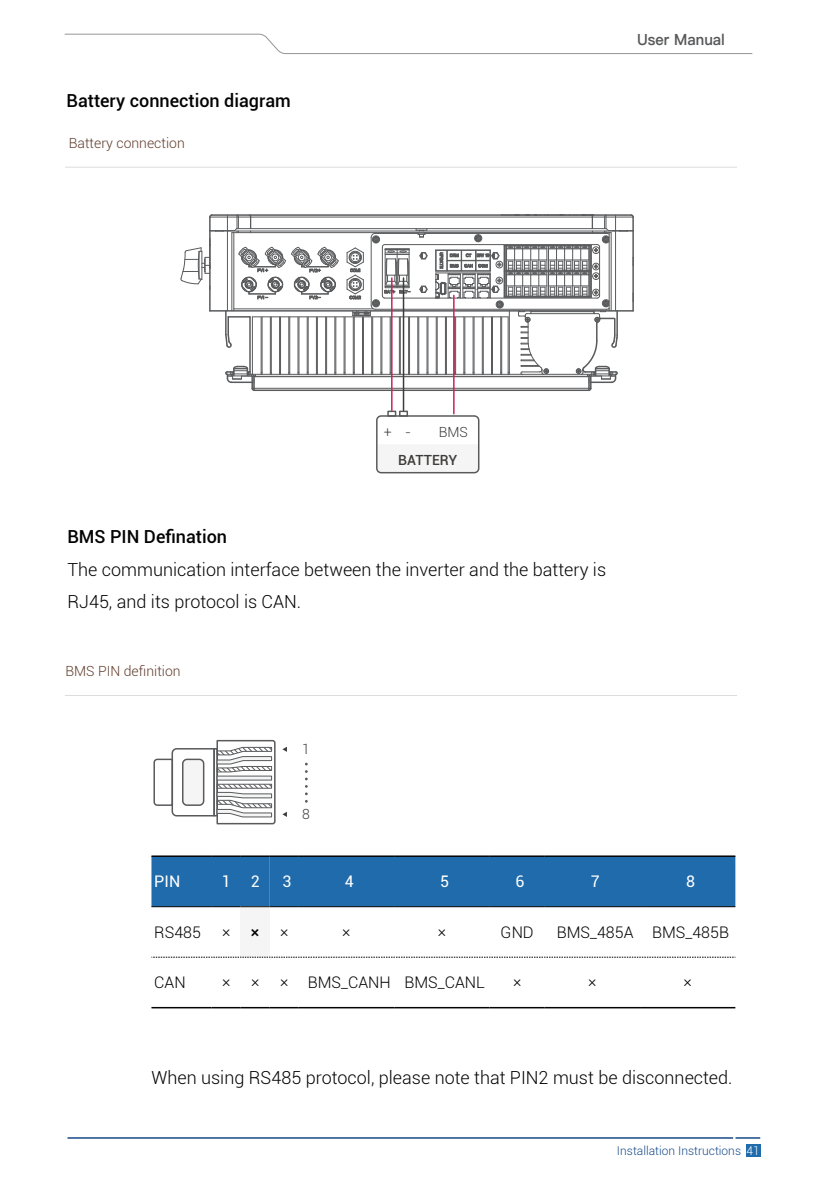
<style>
.page{position:relative;width:817px;height:1191px;background:#fff}
.page>*{position:absolute;margin:0;border:0;box-sizing:border-box;transform-origin:0 0}
.t1{font:300 18px/32.4px "Roboto";color:#030303}
.t2{font:500 18px "Roboto";color:#030303}
.t3{font:300 16px "Roboto";color:#030303}
.t4{font:16px "Roboto";color:#fff}
.t5{font:500 16px "Roboto";color:#030303}
.t6{font:600 15.4px "Ping Fang SC";color:#57585a;scale:.94 1}
.t7{font:300 14px "Roboto";color:#613e2e}
.t8{font:500 14px "Roboto";color:#3e3b3b}
.t9{font:300 14px "Roboto";color:#3e3b3b}
.t10{font:300 12px "Roboto";color:#184a89}
.s1{color:#fff}
</style>
<div class="page">
<div style="left:745px;top:1144px;width:15px;height:13px;background:#1f6bab"></div>
<hr style="left:67px;top:1137px;width:666px;height:1px;background:#184a89">
<svg style="left:735px;top:1137px;width:25px;height:1px"></svg>
<hr style="left:65px;top:167px;width:672px;height:1px;background:#ddddde">
<hr style="left:65px;top:695px;width:672px;height:1px;background:#ddddde">
<div style="left:379px;top:445px;width:97px;height:25px;background:#f4f5f4"></div>
<svg style="left:180px;top:214px;width:454px;height:178px"></svg>
<div style="left:376px;top:415px;width:103px;height:58px;border:2px solid #595a5c;border-radius:4px"></div>
<div style="left:387px;top:410px;width:9px;height:7px;border:2px solid #595a5c"></div>
<div style="left:399px;top:410px;width:9px;height:7px;border:2px solid #595a5c"></div>
<hr style="left:391px;top:278px;width:1px;height:132px;background:#c92359">
<hr style="left:453px;top:295px;width:1px;height:119px;background:#c92359">
<hr style="left:402px;top:278px;width:2px;height:132px;background:#3e3b3b">
<svg style="left:153px;top:739px;width:123px;height:86px"></svg>
<svg style="left:282px;top:746px;width:5px;height:6px"></svg>
<svg style="left:282px;top:811px;width:5px;height:6px"></svg>
<svg style="left:305px;top:762px;width:2px;height:40px"></svg>
<div style="left:241px;top:906px;width:29px;height:51px;background:#f4f5f4"></div>
<svg style="left:151px;top:957px;width:584px;height:1px"></svg>
<hr style="left:151px;top:855px;width:61px;height:2px;background:#030303">
<hr style="left:212px;top:855px;width:29px;height:2px;background:#030303">
<hr style="left:241px;top:855px;width:29px;height:2px;background:#030303">
<hr style="left:270px;top:855px;width:29px;height:2px;background:#030303">
<hr style="left:299px;top:855px;width:95px;height:2px;background:#030303">
<hr style="left:394px;top:855px;width:95px;height:2px;background:#030303">
<hr style="left:489px;top:855px;width:55px;height:2px;background:#030303">
<hr style="left:544px;top:855px;width:96px;height:2px;background:#030303">
<hr style="left:640px;top:855px;width:95px;height:2px;background:#030303">
<hr style="left:151px;top:1007px;width:61px;height:1px;background:#030303">
<svg style="left:212px;top:1007px;width:87px;height:1px"></svg>
<hr style="left:299px;top:1007px;width:95px;height:1px;background:#030303">
<hr style="left:394px;top:1007px;width:95px;height:1px;background:#030303">
<hr style="left:489px;top:1007px;width:55px;height:1px;background:#030303">
<hr style="left:544px;top:1007px;width:96px;height:1px;background:#030303">
<hr style="left:640px;top:1007px;width:95px;height:1px;background:#030303">
<div style="left:151px;top:856px;width:584px;height:51px;background:#1f6bab"></div>
<hr style="left:299px;top:906px;width:95px;height:1px;background:#030303">
<hr style="left:394px;top:906px;width:95px;height:1px;background:#030303">
<hr style="left:489px;top:906px;width:55px;height:1px;background:#030303">
<hr style="left:544px;top:906px;width:96px;height:1px;background:#030303">
<hr style="left:640px;top:906px;width:95px;height:1px;background:#030303">
<svg style="left:64px;top:33px;width:688px;height:21px"></svg>
<p class="t2" style="left:67px;top:87px;width:226px">Battery connection diagram</p>
<p class="t7" style="left:69px;top:134px;width:117px">Battery connection</p>
<p class="t6" style="left:637px;top:30px;width:95px">User Manual</p>
<p class="t9" style="left:384px;top:422px;width:29px">+ -</p>
<p class="t9" style="left:439px;top:422px;width:31px">BMS</p>
<p class="t8" style="left:398px;top:450px;width:60px">BATTERY</p>
<p class="t2" style="left:67px;top:524px;width:161px">BMS PIN Defination</p>
<p class="t1" style="left:67px;top:552px;width:540px">The communication interface between the inverter and the battery is<br>RJ45, and its protocol is CAN.</p>
<p class="t7" style="left:65px;top:661px;width:117px">BMS PIN definition</p>
<p class="t9" style="left:302px;top:739px;width:9px">1</p>
<p class="t9" style="left:302px;top:804px;width:9px">8</p>
<p class="t4" style="left:154px;top:870px;width:27px">PIN</p>
<p class="t4" style="left:222px;top:870px;width:11px">1</p>
<p class="t4" style="left:251px;top:870px;width:11px">2</p>
<p class="t4" style="left:282px;top:870px;width:11px">3</p>
<p class="t4" style="left:345px;top:870px;width:11px">4</p>
<p class="t4" style="left:440px;top:870px;width:11px">5</p>
<p class="t4" style="left:515px;top:870px;width:11px">6</p>
<p class="t4" style="left:590px;top:870px;width:11px">7</p>
<p class="t4" style="left:686px;top:870px;width:11px">8</p>
<p class="t3" style="left:154px;top:921px;width:48px">RS485</p>
<p class="t3" style="left:222px;top:921px;width:10px">×</p>
<p class="t5" style="left:251px;top:920px;width:10px">×</p>
<p class="t3" style="left:280px;top:921px;width:10px">×</p>
<p class="t3" style="left:342px;top:921px;width:10px">×</p>
<p class="t3" style="left:437px;top:921px;width:10px">×</p>
<p class="t3" style="left:500px;top:921px;width:35px">GND</p>
<p class="t3" style="left:556px;top:921px;width:173px">BMS_485A BMS_485B</p>
<p class="t3" style="left:154px;top:971px;width:33px">CAN</p>
<p class="t3" style="left:222px;top:971px;width:10px">×</p>
<p class="t3" style="left:251px;top:971px;width:10px">×</p>
<p class="t3" style="left:280px;top:971px;width:206px">× BMS_CANH BMS_CANL</p>
<p class="t3" style="left:513px;top:971px;width:10px">×</p>
<p class="t3" style="left:588px;top:971px;width:10px">×</p>
<p class="t3" style="left:683px;top:971px;width:10px">×</p>
<p class="t1" style="left:151px;top:1061px;width:582px">When using RS485 protocol, please note that PIN2 must be disconnected.</p>
<p class="t10" style="left:616px;top:1142px;width:144px">Installation Instructions <span class="s1">41</span></p>
</div>
